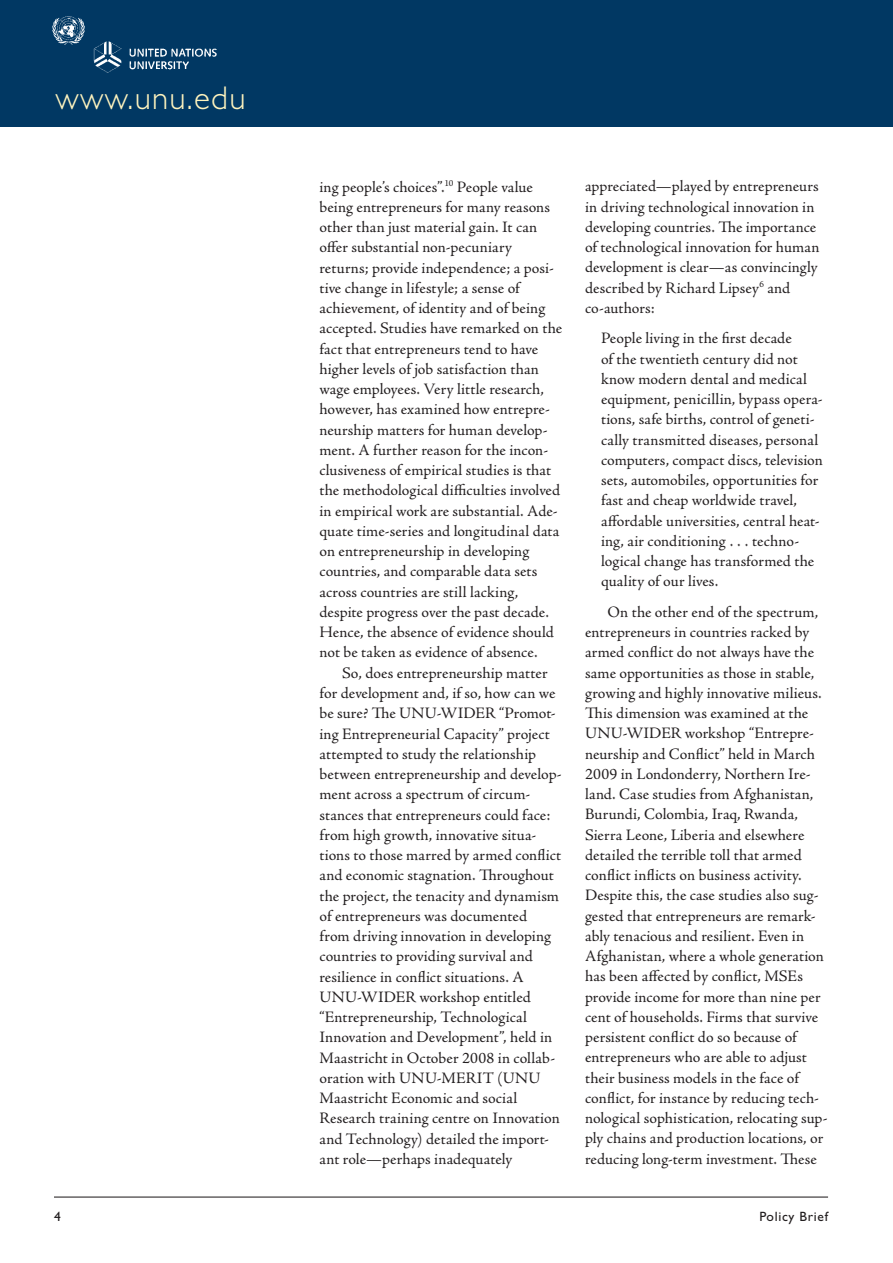
<style>
.page{position:relative;width:893px;height:1263px;background:#fff}
.page>*{position:absolute;margin:0;border:0;box-sizing:border-box;transform-origin:0 0}
.t1{font:300 33px "Gill Sans Std";letter-spacing:.04em;color:#fef3be}
.t2{font:15.9px/20.2px "Adobe Jenson Pro";letter-spacing:.005em;color:#231f20}
.t3{font:13.5px "Gill Sans Std";letter-spacing:.05em;color:#231f20}
</style>
<div class="page">
<hr style="left:54px;top:1196px;width:774px;height:1px;background:#231f20">
<div style="left:0;top:0;width:893px;height:126px;background:#013863"></div>
<img style="left:53px;top:17px;width:164px;height:56px">
<h1 class="t1" style="left:55px;top:79px;width:192px">www.unu.edu</h1>
<p class="t2" style="left:319px;top:177px;width:244px">ing people’s choices”.<sup>10</sup> People value being entrepreneurs for many reasons other than just material gain. It can offer substantial non-pecuniary returns; provide independence; a posi&shy;tive change in lifestyle; a sense of achievement, of identity and of being accepted. Studies have remarked on the fact that entrepreneurs tend to have higher levels of job satisfaction than wage employees. Very little research, however, has examined how entrepre&shy;neurship matters for human develop&shy;ment. A further reason for the incon‑ clusiveness of empirical studies is that the methodological difficulties involved in empirical work are substantial. Ade&shy;quate time-series and longitudinal data on entrepreneurship in developing countries, and comparable data sets across countries are still lacking, despite progress over the past decade.<br>Hence, the absence of evidence should not be taken as evidence of absence.</p>
<p class="t2" style="left:319px;top:663px;width:244px;text-indent:22px">So, does entrepreneurship matter for development and, if so, how can we be sure? The UNU-WIDER “Promot&shy;ing Entrepreneurial Capacity” project attempted to study the relationship between entrepreneurship and develop&shy;ment across a spectrum of circum&shy;stances that entrepreneurs could face: from high growth, innovative situa‑ tions to those marred by armed conflict and economic stagnation. Throughout the project, the tenacity and dynamism of entrepreneurs was documented<br>from driving innovation in developing countries to providing survival and resilience in conflict situations. A UNU-WIDER workshop entitled “Entrepreneurship, Technological Innovation and Development”, held in Maastricht in October 2008 in collab&shy;oration with UNU-MERIT (UNU Maastricht Economic and social Research training centre on Innovation and Technology) detailed the import&shy;ant role—perhaps inadequately</p>
<p class="t2" style="left:585px;top:177px;width:236px">appreciated—played by entrepreneurs in driving technological innovation in developing countries. The importance of technological innovation for human development is clear—as convincingly described by Richard Lipsey<sup>6</sup> and co-authors:</p>
<p class="t2" style="left:601px;top:328px;width:223px">People living in the first decade<br>of the twentieth century did not know modern dental and medical equipment, penicillin, bypass opera&shy;tions, safe births, control of geneti&shy;cally transmitted diseases, personal computers, compact discs, television sets, automobiles, opportunities for fast and cheap worldwide travel, affordable universities, central heat&shy;ing, air conditioning . . . techno&shy;logical change has transformed the quality of our lives.</p>
<p class="t2" style="left:585px;top:602px;width:244px;text-indent:22px">On the other end of the spectrum, entrepreneurs in countries racked by armed conflict do not always have the same opportunities as those in stable, growing and highly innovative milieus.<br>This dimension was examined at the UNU-WIDER workshop “Entrepre&shy;neurship and Conflict” held in March 2009 in Londonderry, Northern Ire&shy;land. Case studies from Afghanistan, Burundi, Colombia, Iraq, Rwanda, Sierra Leone, Liberia and elsewhere detailed the terrible toll that armed conflict inflicts on business activity.<br>Despite this, the case studies also sug&shy;gested that entrepreneurs are remark&shy;ably tenacious and resilient. Even in Afghanistan, where a whole generation has been affected by conflict, MSEs provide income for more than nine per cent of households. Firms that survive persistent conflict do so because of entrepreneurs who are able to adjust their business models in the face of conflict, for instance by reducing tech&shy;nological sophistication, relocating sup&shy;ply chains and production locations, or reducing long-term investment. These</p>
<p class="t3" style="left:54px;top:1209px;width:8px">4</p>
<p class="t3" style="left:759px;top:1209px;width:70px">Policy Brief</p>
</div>
